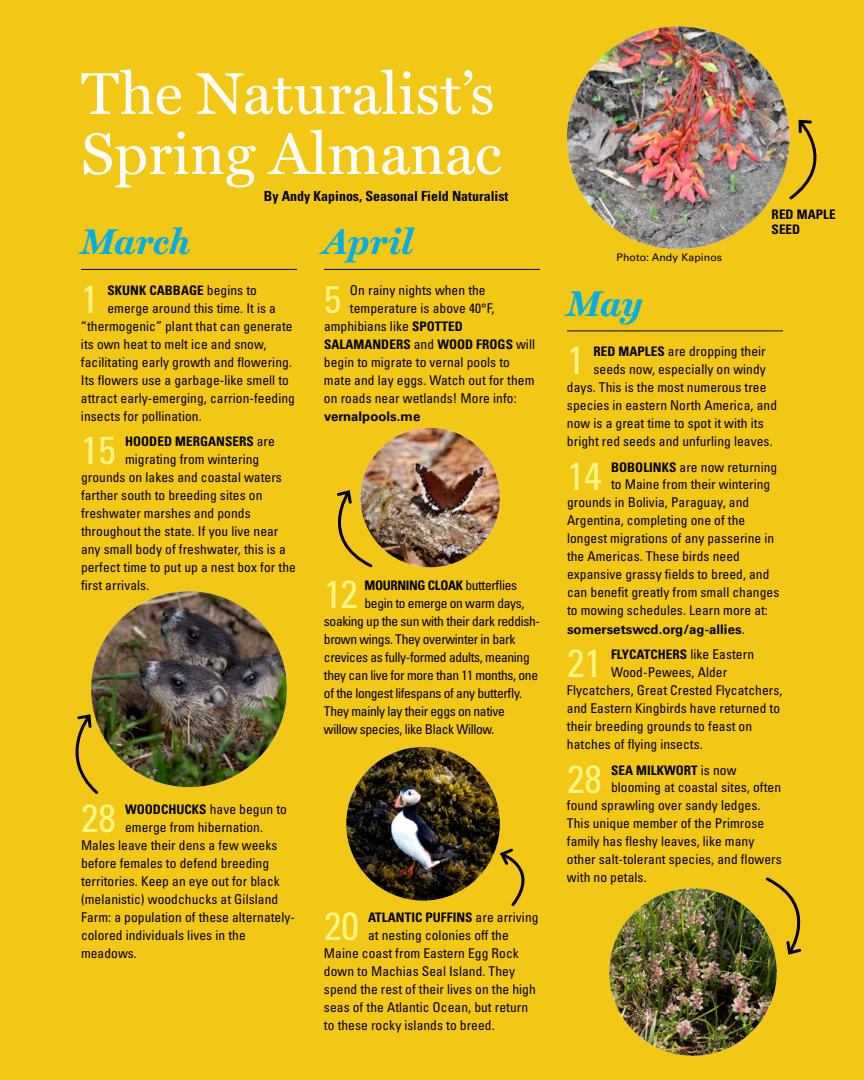
<style>
.page{position:relative;width:864px;height:1080px;background:#f3c716}
.page>*{position:absolute;margin:0;border:0;box-sizing:border-box;transform-origin:0 0}
.t1{font:59.4px/60.3px "Miller Text";letter-spacing:.005em;color:#fff}
.t2{font:condensed 39.15px "Univers LT Pro";letter-spacing:.005em;color:#fff685}
.t3{font:condensed 38.4px "Univers LT Pro";color:#fff685}
.t4{font:italic 700 36px "Miller Text";letter-spacing:.005em;color:#00aee6}
.t5{font:700 condensed 13.95px "Univers LT Pro";color:#000}
.t6{font:condensed 13.5px/18px "Univers LT Pro";letter-spacing:.005em;color:#000}
.t7{font:condensed 13.5px/18px "Univers LT Pro";letter-spacing:-.025em;color:#000}
.t8{font:700 condensed 13.2px/15px "Univers LT Pro";letter-spacing:.005em;color:#000}
.t9{font:700 13.2px "Univers LT Pro 65";letter-spacing:.005em;color:#000}
.t10{font:700 condensed 13.2px "Univers LT Pro";letter-spacing:-.025em;color:#000}
.t11{font:10.5px "Univers LT Pro 55 Roman";letter-spacing:.01em;color:#000}
.s1{font-weight:400;font-size:13.5px}
.s2{font-weight:700;font-size:13.2px}
.s3{font-family:"Univers LT Pro";font-weight:400;font-stretch:condensed;font-size:13.5px}
</style>
<div class="page">
<hr style="left:81px;top:269px;width:216px;height:1px;background:#000">
<hr style="left:324px;top:269px;width:216px;height:1px;background:#000">
<hr style="left:567px;top:331px;width:216px;height:1px;background:#000">
<img style="left:567px;top:26px;width:223px;height:223px;border-radius:111px">
<img style="left:91px;top:591px;width:196px;height:196px;border-radius:98px">
<img style="left:360px;top:428px;width:140px;height:139px;border-radius:70px">
<img style="left:346px;top:747px;width:154px;height:154px;border-radius:77px">
<img style="left:609px;top:888px;width:168px;height:168px;border-radius:84px">
<svg style="left:337px;top:488px;width:38px;height:80px"></svg>
<svg style="left:787px;top:118px;width:30px;height:82px"></svg>
<svg style="left:763px;top:877px;width:39px;height:79px"></svg>
<svg style="left:500px;top:848px;width:25px;height:59px"></svg>
<svg style="left:75px;top:713px;width:26px;height:81px"></svg>
<h1 class="t1" style="left:81px;top:59px;width:422px">The Naturalist’s<br>Spring Almanac</h1>
<p class="t5" style="left:264px;top:187px;width:246px">By Andy Kapinos, Seasonal Field Naturalist</p>
<h3 class="t4" style="left:81px;top:212px;width:111px">March</h3>
<h2 class="t2" style="left:81px;top:274px;width:19px">1</h2>
<p class="t8" style="left:107px;top:282px;width:151px">SKUNK CABBAGE <span class="s1">begins to</span></p>
<p class="t6" style="left:81px;top:298px;width:216px;text-indent:26px">emerge around this time. It is a “thermogenic” plant that can generate its own heat to melt ice and snow, facilitating early growth and flowering.<br>Its flowers use a garbage-like smell to attract early-emerging, carrion-feeding insects for pollination.</p>
<h2 class="t2" style="left:81px;top:425px;width:36px">15</h2>
<p class="t8" style="left:125px;top:434px;width:151px">HOODED MERGANSERS <span class="s1">are</span></p>
<p class="t6" style="left:81px;top:450px;width:216px;text-indent:44px">migrating from wintering grounds on lakes and coastal waters farther south to breeding sites on freshwater marshes and ponds throughout the state. If you live near any small body of freshwater, this is a perfect time to put up a nest box for the first arrivals.</p>
<h3 class="t4" style="left:324px;top:212px;width:90px">April</h3>
<h3 class="t3" style="left:324px;top:275px;width:19px">5</h3>
<p class="t6" style="left:350px;top:280px;width:137px">On rainy nights when the</p>
<p class="t6" style="left:350px;top:298px;width:146px">temperature is above 40°F,</p>
<p class="t6" style="left:324px;top:316px;width:140px">amphibians like <span class="s2">SPOTTED</span></p>
<p class="t8" style="left:324px;top:336px;width:213px">SALAMANDERS <span class="s1">and</span> WOOD FROGS <span class="s1">will</span></p>
<p class="t6" style="left:324px;top:352px;width:212px">begin to migrate to vernal pools to mate and lay eggs. Watch out for them on roads near wetlands! More info:</p>
<p class="t9" style="left:324px;top:407px;width:98px">vernalpools.me</p>
<h2 class="t2" style="left:324px;top:569px;width:35px">12</h2>
<p class="t10" style="left:365px;top:577px;width:154px">MOURNING CLOAK <span class="s1">butterflies</span></p>
<p class="t7" style="left:324px;top:594px;width:218px;text-indent:41px">begin to emerge on warm days, soaking up the sun with their dark reddish&shy;brown wings. They overwinter in bark crevices as fully-formed adults, meaning they can live for more than 11 months, one of the longest lifespans of any butterfly.<br>They mainly lay their eggs on native willow species, like Black Willow.</p>
<h2 class="t2" style="left:81px;top:793px;width:36px">28</h2>
<p class="t6" style="left:125px;top:799px;width:163px"><span class="s2">WOODCHUCKS</span> have begun to</p>
<p class="t6" style="left:125px;top:817px;width:140px">emerge from hibernation.</p>
<p class="t6" style="left:81px;top:835px;width:198px">Males leave their dens a few weeks</p>
<p class="t6" style="left:81px;top:853px;width:190px">before females to defend breeding</p>
<p class="t6" style="left:81px;top:871px;width:200px">territories. Keep an eye out for black</p>
<p class="t6" style="left:81px;top:889px;width:199px">(melanistic) woodchucks at Gilsland</p>
<p class="t6" style="left:81px;top:907px;width:216px">Farm: a population of these alternately-</p>
<p class="t6" style="left:81px;top:925px;width:166px">colored individuals lives in the</p>
<p class="t6" style="left:81px;top:943px;width:57px">meadows.</p>
<h2 class="t2" style="left:324px;top:901px;width:36px">20</h2>
<p class="t8" style="left:368px;top:909px;width:172px">ATLANTIC PUFFINS <span class="s1">are arriving</span></p>
<p class="t6" style="left:324px;top:925px;width:213px;text-indent:44px">at nesting colonies off the Maine coast from Eastern Egg Rock down to Machias Seal Island. They spend the rest of their lives on the high seas of the Atlantic Ocean, but return to these rocky islands to breed.</p>
<p class="t11" style="left:617px;top:250px;width:107px">Photo: Andy Kapinos</p>
<p class="t8" style="left:772px;top:207px;width:65px">RED MAPLE<br>SEED</p>
<h3 class="t4" style="left:567px;top:274px;width:77px">May</h3>
<h2 class="t2" style="left:567px;top:335px;width:19px">1</h2>
<p class="t6" style="left:593px;top:342px;width:174px"><span class="s2">RED MAPLES</span> are dropping their</p>
<p class="t6" style="left:593px;top:360px;width:174px">seeds now, especially on windy</p>
<p class="t6" style="left:567px;top:378px;width:201px">days. This is the most numerous tree</p>
<p class="t6" style="left:567px;top:396px;width:212px">species in eastern North America, and</p>
<p class="t6" style="left:567px;top:414px;width:198px">now is a great time to spot it with its</p>
<p class="t6" style="left:567px;top:432px;width:207px">bright red seeds and unfurling leaves.</p>
<h2 class="t2" style="left:567px;top:451px;width:36px">14</h2>
<p class="t6" style="left:611px;top:457px;width:168px"><span class="s2">BOBOLINKS</span> are now returning</p>
<p class="t6" style="left:611px;top:475px;width:161px">to Maine from their wintering</p>
<p class="t6" style="left:567px;top:493px;width:184px">grounds in Bolivia, Paraguay, and</p>
<p class="t6" style="left:567px;top:511px;width:180px">Argentina, completing one of the</p>
<p class="t6" style="left:567px;top:529px;width:209px">longest migrations of any passerine in</p>
<p class="t6" style="left:567px;top:547px;width:174px">the Americas. These birds need</p>
<p class="t6" style="left:567px;top:565px;width:204px">expansive grassy fields to breed, and</p>
<p class="t6" style="left:567px;top:583px;width:214px">can benefit greatly from small changes</p>
<p class="t6" style="left:567px;top:601px;width:202px">to mowing schedules. Learn more at:</p>
<p class="t9" style="left:567px;top:620px;width:179px">somersetswcd.org/ag-allies<span class="s3">.</span></p>
<h2 class="t2" style="left:567px;top:638px;width:36px">21</h2>
<p class="t8" style="left:611px;top:647px;width:145px">FLYCATCHERS <span class="s1">like Eastern</span></p>
<p class="t6" style="left:567px;top:663px;width:217px;text-indent:44px">Wood-Pewees, Alder<br>Flycatchers, Great Crested Flycatchers, and Eastern Kingbirds have returned to their breeding grounds to feast on hatches of flying insects.</p>
<h2 class="t2" style="left:567px;top:754px;width:36px">28</h2>
<p class="t8" style="left:611px;top:762px;width:127px">SEA MILKWORT <span class="s1">is now</span></p>
<p class="t6" style="left:567px;top:778px;width:216px;text-indent:44px">blooming at coastal sites, often found sprawling over sandy ledges.<br>This unique member of the Primrose family has fleshy leaves, like many other salt-tolerant species, and flowers with no petals.</p>
</div>
